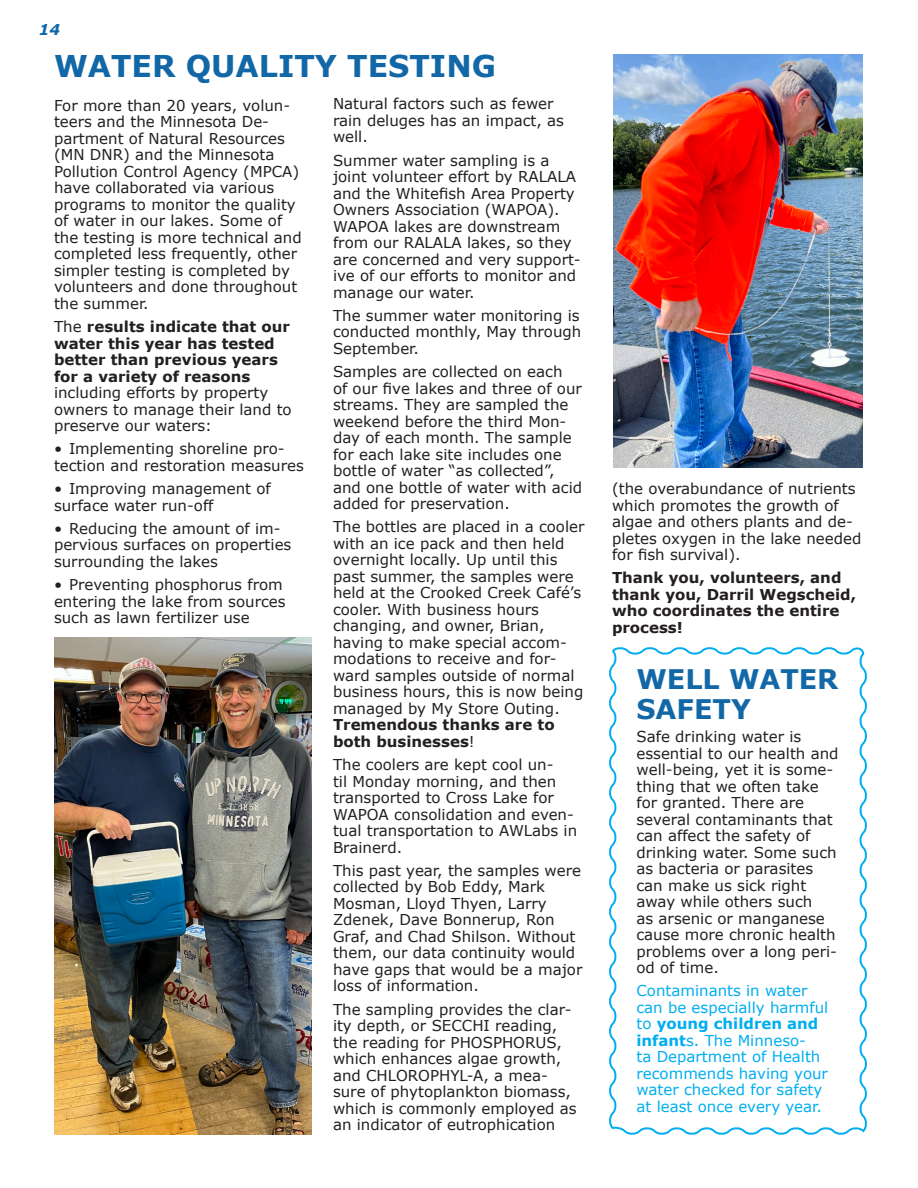
<style>
.page{position:relative;width:918px;height:1188px;background:#fff}
.page>*{position:absolute;margin:0;border:0;box-sizing:border-box;transform-origin:0 0}
.t1{font:700 30px "Verdana";color:#1268a7}
.t2{font:700 27px/30px "Verdana";color:#1268a7}
.t3{font:15px/16.5px "Verdana";color:#231f20}
.t4{font:700 15px/16.5px "Verdana";color:#231f20}
.t5{font:15px/16.5px "Verdana";color:#00aeef}
.t6{font:italic 700 15px "Verdana";color:#1268a7}
.s1{font-weight:400}
.s2{font-weight:700}
</style>
<div class="page">
<img style="left:54px;top:638px;width:258px;height:497px">
<img style="left:613px;top:54px;width:250px;height:414px">
<svg style="left:609px;top:647px;width:258px;height:488px"></svg>
<p class="t6" style="left:39px;top:20px;width:23px">14</p>
<p class="t1" style="left:54px;top:47px;width:444px">WATER QUALITY TESTING</p>
<p class="t3" style="left:54px;top:97px;width:249px">For more than 20 years, volun&shy;teers and the Minnesota De&shy;partment of Natural Resources (MN DNR) and the Minnesota<br>Pollution Control Agency (MPCA) have collaborated via various programs to monitor the quality of water in our lakes. Some of the testing is more technical and completed less frequently, other simpler testing is completed by volunteers and done throughout the summer.</p>
<p class="t4" style="left:54px;top:318px;width:239px"><span class="s1">The</span> results indicate that our water this year has tested better than previous years for a variety of reasons <span class="s1">including efforts by property owners to manage their land to preserve our waters:</span></p>
<p class="t3" style="left:54px;top:441px;width:251px">• Implementing shoreline pro&shy;tection and restoration measures</p>
<p class="t3" style="left:54px;top:481px;width:218px">• Improving management of surface water run-off</p>
<p class="t3" style="left:54px;top:520px;width:239px">• Reducing the amount of im&shy;pervious surfaces on properties surrounding the lakes</p>
<p class="t3" style="left:54px;top:577px;width:233px">• Preventing phosphorus from entering the lake from sources such as lawn fertilizer use</p>
<p class="t3" style="left:333px;top:96px;width:233px">Natural factors such as fewer rain deluges has an impact, as well.</p>
<p class="t3" style="left:333px;top:152px;width:249px">Summer water sampling is a joint volunteer effort by RALALA and the Whitefish Area Property<br>Owners Association (WAPOA).<br>WAPOA lakes are downstream from our RALALA lakes, so they are concerned and very support&shy;ive of our efforts to monitor and manage our water.</p>
<p class="t3" style="left:333px;top:307px;width:250px;text-align:justify">The summer water monitoring is conducted monthly, May through September.</p>
<p class="t3" style="left:333px;top:364px;width:251px">Samples are collected on each<br>of our five lakes and three of our streams. They are sampled the weekend before the third Mon&shy;day of each month. The sample for each lake site includes one bottle of water “as collected”, and one bottle of water with acid added for preservation.</p>
<p class="t3" style="left:333px;top:519px;width:253px">The bottles are placed in a cooler with an ice pack and then held overnight locally. Up until this past summer, the samples were held at the Crooked Creek Café’s cooler. With business hours changing, and owner, Brian, having to make special accom&shy;modations to receive and for&shy;ward samples outside of normal business hours, this is now being managed by My Store Outing.<br><span class="s2">Tremendous thanks are to both businesses</span>!</p>
<p class="t3" style="left:333px;top:757px;width:246px">The coolers are kept cool un-<br>til Monday morning, and then transported to Cross Lake for<br>WAPOA consolidation and even&shy;tual transportation to AWLabs in<br>Brainerd.</p>
<p class="t3" style="left:333px;top:862px;width:251px">This past year, the samples were collected by Bob Eddy, Mark<br>Mosman, Lloyd Thyen, Larry<br>Zdenek, Dave Bonnerup, Ron<br>Graf, and Chad Shilson. Without them, our data continuity would have gaps that would be a major loss of information.</p>
<p class="t3" style="left:333px;top:1001px;width:245px">The sampling provides the clar&shy;ity depth, or SECCHI reading, the reading for PHOSPHORUS, which enhances algae growth, and CHLOROPHYL-A, a mea&shy;sure of phytoplankton biomass, which is commonly employed as an indicator of eutrophication</p>
<p class="t3" style="left:612px;top:481px;width:251px">(the overabundance of nutrients which promotes the growth of algae and others plants and de&shy;pletes oxygen in the lake needed for fish survival).</p>
<p class="t4" style="left:612px;top:570px;width:246px">Thank you, volunteers, and thank you, Darril Wegscheid, who coordinates the entire process!</p>
<p class="t2" style="left:636px;top:664px;width:203px">WELL WATER<br>SAFETY</p>
<p class="t3" style="left:636px;top:729px;width:204px">Safe drinking water is essential to our health and well-being, yet it is some&shy;thing that we often take for granted. There are several contaminants that can affect the safety of drinking water. Some such as bacteria or parasites can make us sick right away while others such<br>as arsenic or manganese cause more chronic health problems over a long peri&shy;od of time.</p>
<p class="t5" style="left:636px;top:983px;width:193px">Contaminants in water can be especially harmful to <span class="s2">young children and infant</span>s. The Minneso-<br>ta Department of Health recommends having your water checked for safety at least once every year.</p>
</div>
